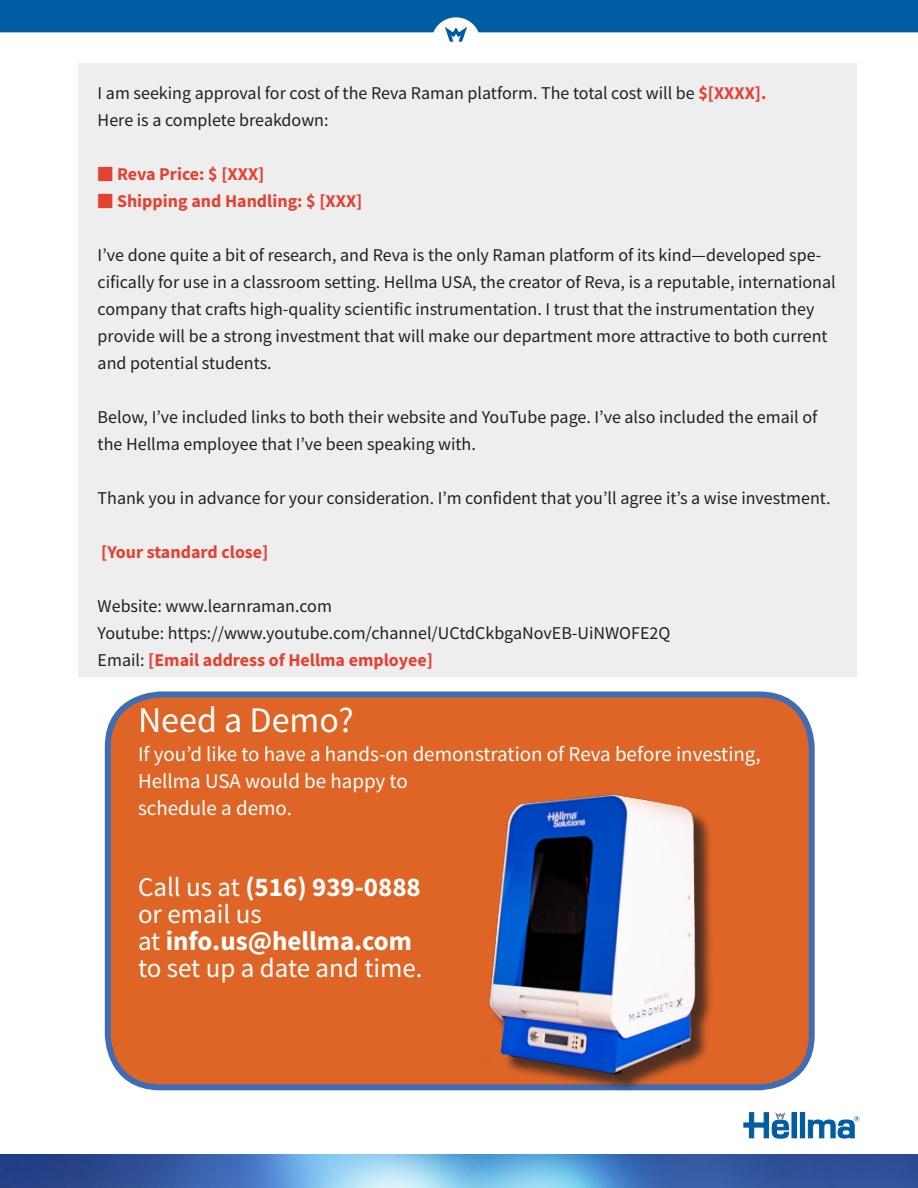
<style>
.page{position:relative;width:918px;height:1188px;background:#fff}
.page>*{position:absolute;margin:0;border:0;box-sizing:border-box;transform-origin:0 0}
.Small_Type{font:36px "Source Sans Pro";color:#fff}
.Small_Type-2{font:27px/27px "Source Sans Pro";color:#fff}
.Small_Type-3{font:21px/27px "Source Sans Pro";color:#fff}
.Small_Type-4{font:18px/27px "Source Sans Pro";color:#231f20}
.Small_Type-5{font:700 18px "Source Sans Pro";color:#e34233}
.s1{font-weight:700;color:#e34233}
.s2{font-weight:400;color:#231f20}
.s3{font-weight:700}
</style>
<div class="page">
<div style="left:78px;top:63px;width:778px;height:613px;background:#eee"></div>
<img style="left:0;top:1155px;width:918px;height:33px">
<hr style="left:792px;top:1113px;width:4px;height:25px;background:#015ca3">
<div style="left:792px;top:1112px;width:5px;height:26px;border:1px solid #015ca3"></div>
<div style="left:800px;top:1113px;width:5px;height:25px;background:#015ca3"></div>
<svg style="left:808px;top:1116px;width:51px;height:23px"></svg>
<svg style="left:743px;top:1112px;width:46px;height:27px"></svg>
<svg style="left:0;top:0;width:918px;height:42px"></svg>
<div style="left:108px;top:694px;width:704px;height:393px;background:#de6526;border-radius:52px"></div>
<div style="left:105px;top:692px;width:710px;height:398px;border:6px solid #3e6db5;border-radius:52px"></div>
<div style="left:472px;top:798px;width:258px;height:298px;background:#231f20;opacity:.75"></div>
<img style="left:465px;top:794px;width:255px;height:297px">
<p class="Small_Type-4" style="left:98px;top:80px;width:670px">I am seeking approval for cost of the Reva Raman platform. The total cost will be <span class="s1">$[XXXX].</span></p>
<p class="Small_Type-4" style="left:98px;top:107px;width:232px">Here is a complete breakdown:</p>
<p class="Small_Type-5" style="left:98px;top:162px;width:168px">■ Reva Price: $ [XXX]</p>
<p class="Small_Type-5" style="left:98px;top:189px;width:266px">■ Shipping and Handling: $ [XXX]</p>
<p class="Small_Type-4" style="left:98px;top:242px;width:740px">I’ve done quite a bit of research, and Reva is the only Raman platform of its kind—developed spe&shy;cifically for use in a classroom setting. Hellma USA, the creator of Reva, is a reputable, international company that crafts high-quality scientific instrumentation. I trust that the instrumentation they provide will be a strong investment that will make our department more attractive to both current and potential students.</p>
<p class="Small_Type-4" style="left:98px;top:404px;width:721px">Below, I’ve included links to both their website and YouTube page. I’ve also included the email of the Hellma employee that I’ve been speaking with.</p>
<p class="Small_Type-4" style="left:98px;top:485px;width:734px">Thank you in advance for your consideration. I’m confident that you’ll agree it’s a wise investment.</p>
<p class="Small_Type-5" style="left:101px;top:540px;width:169px">[Your standard close]</p>
<p class="Small_Type-4" style="left:98px;top:593px;width:236px">Website: www.learnraman.com</p>
<p class="Small_Type-4" style="left:98px;top:620px;width:574px">Youtube: https://www.youtube.com/channel/UCtdCkbgaNovEB-UiNWOFE2Q</p>
<p class="Small_Type-5" style="left:98px;top:648px;width:337px"><span class="s2">Email:</span> [Email address of Hellma employee]</p>
<p class="Small_Type" style="left:138px;top:697px;width:217px">Need a Demo?</p>
<p class="Small_Type-3" style="left:138px;top:740px;width:624px">If you’d like to have a hands-on demonstration of Reva before investing,<br>Hellma USA would be happy to<br>schedule a demo.</p>
<p class="Small_Type-2" style="left:138px;top:873px;width:286px">Call us at <span class="s3">(516) 939-0888 </span>or email us<br>at <span class="s3">info.us@hellma.com </span>to set up a date and time.</p>
</div>
